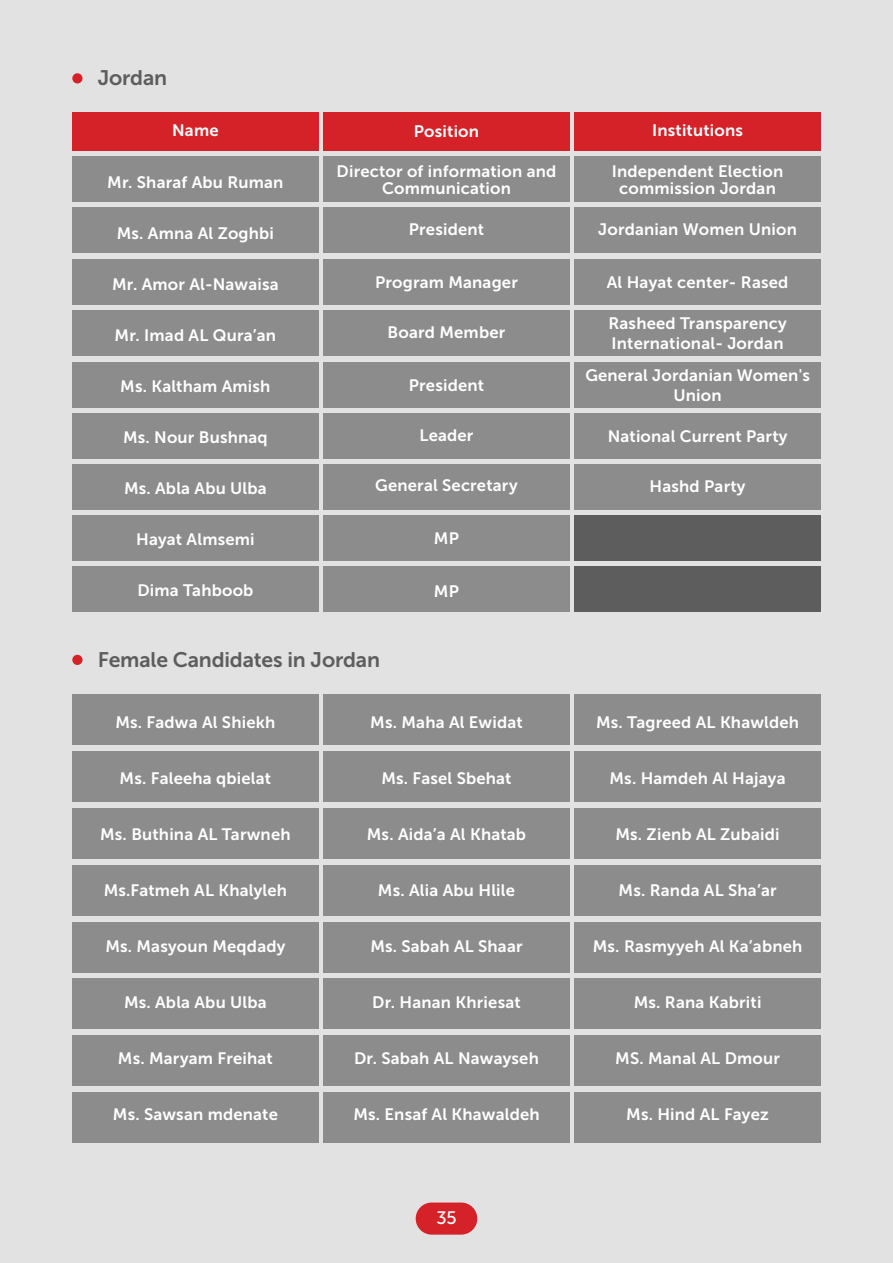
<style>
.page{position:relative;width:893px;height:1263px;background:#e2e2e2}
.page>*{position:absolute;margin:0;border:0;box-sizing:border-box;transform-origin:0 0}
.t1{font:21px "Museo Sans 700";letter-spacing:-.01em;color:#5d5d5d}
.t2{font:18px "Museo Sans 500";color:#fff}
.t3{font:16.5px/17px "Museo Sans 700";letter-spacing:.01em;color:#fff;text-align:center}
</style>
<div class="page">
<div style="left:416px;top:1202px;width:61px;height:32px;background:#d42228;border-radius:16px"></div>
<div style="left:72px;top:695px;width:246px;height:50px;background:#8c8c8c"></div>
<div style="left:323px;top:695px;width:247px;height:50px;background:#8c8c8c"></div>
<div style="left:574px;top:695px;width:247px;height:50px;background:#8c8c8c"></div>
<div style="left:72px;top:751px;width:246px;height:51px;background:#8c8c8c"></div>
<div style="left:323px;top:751px;width:247px;height:51px;background:#8c8c8c"></div>
<div style="left:574px;top:751px;width:247px;height:51px;background:#8c8c8c"></div>
<div style="left:72px;top:808px;width:246px;height:50px;background:#8c8c8c"></div>
<div style="left:323px;top:808px;width:247px;height:50px;background:#8c8c8c"></div>
<div style="left:574px;top:808px;width:247px;height:50px;background:#8c8c8c"></div>
<div style="left:72px;top:865px;width:246px;height:50px;background:#8c8c8c"></div>
<div style="left:323px;top:865px;width:247px;height:50px;background:#8c8c8c"></div>
<div style="left:574px;top:865px;width:247px;height:50px;background:#8c8c8c"></div>
<div style="left:72px;top:922px;width:246px;height:50px;background:#8c8c8c"></div>
<div style="left:323px;top:922px;width:247px;height:50px;background:#8c8c8c"></div>
<div style="left:574px;top:922px;width:247px;height:50px;background:#8c8c8c"></div>
<div style="left:72px;top:979px;width:246px;height:50px;background:#8c8c8c"></div>
<div style="left:323px;top:979px;width:247px;height:50px;background:#8c8c8c"></div>
<div style="left:574px;top:979px;width:247px;height:50px;background:#8c8c8c"></div>
<div style="left:72px;top:1036px;width:246px;height:50px;background:#8c8c8c"></div>
<div style="left:72px;top:1092px;width:246px;height:50px;background:#8c8c8c"></div>
<div style="left:323px;top:1036px;width:247px;height:50px;background:#8c8c8c"></div>
<div style="left:574px;top:1036px;width:247px;height:50px;background:#8c8c8c"></div>
<div style="left:323px;top:1092px;width:247px;height:50px;background:#8c8c8c"></div>
<div style="left:574px;top:1092px;width:247px;height:50px;background:#8c8c8c"></div>
<div style="left:72px;top:73px;width:11px;height:10px;background:#d42228;border-radius:50%"></div>
<div style="left:72px;top:655px;width:11px;height:10px;background:#d42228;border-radius:50%"></div>
<div style="left:72px;top:112px;width:246px;height:39px;background:#d42228"></div>
<div style="left:323px;top:112px;width:247px;height:39px;background:#d42228"></div>
<div style="left:574px;top:112px;width:247px;height:39px;background:#d42228"></div>
<div style="left:72px;top:156px;width:246px;height:46px;background:#8c8c8c"></div>
<div style="left:323px;top:156px;width:247px;height:46px;background:#8c8c8c"></div>
<div style="left:574px;top:156px;width:247px;height:46px;background:#8c8c8c"></div>
<div style="left:72px;top:208px;width:246px;height:45px;background:#8c8c8c"></div>
<div style="left:323px;top:208px;width:247px;height:45px;background:#8c8c8c"></div>
<div style="left:574px;top:208px;width:247px;height:45px;background:#8c8c8c"></div>
<div style="left:72px;top:259px;width:246px;height:46px;background:#8c8c8c"></div>
<div style="left:323px;top:259px;width:247px;height:46px;background:#8c8c8c"></div>
<div style="left:574px;top:259px;width:247px;height:46px;background:#8c8c8c"></div>
<div style="left:72px;top:311px;width:246px;height:45px;background:#8c8c8c"></div>
<div style="left:323px;top:311px;width:247px;height:45px;background:#8c8c8c"></div>
<div style="left:574px;top:311px;width:247px;height:45px;background:#8c8c8c"></div>
<div style="left:72px;top:362px;width:246px;height:45px;background:#8c8c8c"></div>
<div style="left:323px;top:362px;width:247px;height:45px;background:#8c8c8c"></div>
<div style="left:574px;top:362px;width:247px;height:45px;background:#8c8c8c"></div>
<div style="left:72px;top:413px;width:246px;height:46px;background:#8c8c8c"></div>
<div style="left:323px;top:413px;width:247px;height:46px;background:#8c8c8c"></div>
<div style="left:574px;top:413px;width:247px;height:46px;background:#8c8c8c"></div>
<div style="left:72px;top:464px;width:246px;height:46px;background:#8c8c8c"></div>
<div style="left:323px;top:464px;width:247px;height:46px;background:#8c8c8c"></div>
<div style="left:574px;top:464px;width:247px;height:46px;background:#8c8c8c"></div>
<div style="left:72px;top:515px;width:246px;height:46px;background:#8c8c8c"></div>
<div style="left:323px;top:515px;width:247px;height:46px;background:#8c8c8c"></div>
<div style="left:574px;top:515px;width:247px;height:46px;background:#5d5d5d"></div>
<div style="left:72px;top:566px;width:246px;height:46px;background:#8c8c8c"></div>
<div style="left:323px;top:566px;width:247px;height:46px;background:#8c8c8c"></div>
<div style="left:574px;top:566px;width:247px;height:46px;background:#5d5d5d"></div>
<p class="t1" style="left:98px;top:66px;width:71px">Jordan</p>
<p class="t3" style="left:172px;top:122px;width:48px">Name</p>
<p class="t3" style="left:107px;top:173px;width:178px">Mr. Sharaf Abu Ruman</p>
<p class="t3" style="left:117px;top:224px;width:159px">Ms. Amna Al Zoghbi</p>
<p class="t3" style="left:112px;top:275px;width:168px">Mr. Amor Al-Nawaisa</p>
<p class="t3" style="left:115px;top:326px;width:163px">Mr. Imad AL Qura’an</p>
<p class="t3" style="left:120px;top:377px;width:152px">Ms. Kaltham Amish</p>
<p class="t3" style="left:123px;top:428px;width:146px">Ms. Nour Bushnaq</p>
<p class="t3" style="left:124px;top:479px;width:144px">Ms. Abla Abu Ulba</p>
<p class="t3" style="left:136px;top:530px;width:120px">Hayat Almsemi</p>
<p class="t3" style="left:137px;top:581px;width:118px">Dima Tahboob</p>
<p class="t3" style="left:414px;top:122px;width:67px">Position</p>
<p class="t3" style="left:337px;top:163px;width:221px">Director of information and<br>Communication</p>
<p class="t3" style="left:409px;top:221px;width:77px">President</p>
<p class="t3" style="left:375px;top:274px;width:144px">Program Manager</p>
<p class="t3" style="left:388px;top:324px;width:119px">Board Member</p>
<p class="t3" style="left:409px;top:377px;width:77px">President</p>
<p class="t3" style="left:419px;top:427px;width:55px">Leader</p>
<p class="t3" style="left:375px;top:477px;width:144px">General Secretary</p>
<p class="t3" style="left:434px;top:530px;width:27px">MP</p>
<p class="t3" style="left:434px;top:583px;width:27px">MP</p>
<p class="t3" style="left:652px;top:122px;width:92px">Institutions</p>
<p class="t3" style="left:612px;top:163px;width:173px">Independent Election commission Jordan</p>
<p class="t3" style="left:598px;top:221px;width:200px">Jordanian Women Union</p>
<p class="t3" style="left:607px;top:274px;width:183px">Al Hayat center- Rased</p>
<p class="t3" style="left:608px;top:314px;width:180px;line-height:20px;text-align:left">Rasheed Transparency<br>International- Jordan</p>
<p class="t3" style="left:585px;top:365px;width:226px;line-height:20px">General Jordanian Women's<br>Union</p>
<p class="t3" style="left:608px;top:428px;width:181px">National Current Party</p>
<p class="t3" style="left:650px;top:478px;width:97px">Hashd Party</p>
<p class="t1" style="left:98px;top:648px;width:284px">Female Candidates in Jordan</p>
<p class="t3" style="left:115px;top:714px;width:161px">Ms. Fadwa Al Shiekh</p>
<p class="t3" style="left:370px;top:714px;width:154px">Ms. Maha Al Ewidat</p>
<p class="t3" style="left:596px;top:714px;width:204px">Ms. Tagreed AL Khawldeh</p>
<p class="t3" style="left:120px;top:770px;width:153px">Ms. Faleeha qbielat</p>
<p class="t3" style="left:381px;top:770px;width:132px">Ms. Fasel Sbehat</p>
<p class="t3" style="left:609px;top:770px;width:178px">Ms. Hamdeh Al Hajaya</p>
<p class="t3" style="left:100px;top:826px;width:192px">Ms. Buthina AL Tarwneh</p>
<p class="t3" style="left:367px;top:826px;width:161px">Ms. Aida’a Al Khatab</p>
<p class="t3" style="left:615px;top:826px;width:166px">Ms. Zienb AL Zubaidi</p>
<p class="t3" style="left:104px;top:882px;width:185px">Ms.Fatmeh AL Khalyleh</p>
<p class="t3" style="left:378px;top:882px;width:139px">Ms. Alia Abu Hlile</p>
<p class="t3" style="left:619px;top:882px;width:160px">Ms. Randa AL Sha’ar</p>
<p class="t3" style="left:105px;top:938px;width:182px">Ms. Masyoun Meqdady</p>
<p class="t3" style="left:370px;top:938px;width:154px">Ms. Sabah AL Shaar</p>
<p class="t3" style="left:593px;top:938px;width:211px">Ms. Rasmyyeh Al Ka’abneh</p>
<p class="t3" style="left:124px;top:994px;width:144px">Ms. Abla Abu Ulba</p>
<p class="t3" style="left:372px;top:994px;width:150px">Dr. Hanan Khriesat</p>
<p class="t3" style="left:634px;top:994px;width:129px">Ms. Rana Kabriti</p>
<p class="t3" style="left:118px;top:1049px;width:156px">Ms. Maryam Freihat</p>
<p class="t3" style="left:354px;top:1050px;width:186px">Dr. Sabah AL Nawayseh</p>
<p class="t3" style="left:615px;top:1050px;width:166px">MS. Manal AL Dmour</p>
<p class="t3" style="left:113px;top:1105px;width:167px">Ms. Sawsan mdenate</p>
<p class="t3" style="left:353px;top:1105px;width:188px">Ms. Ensaf Al Khawaldeh</p>
<p class="t3" style="left:626px;top:1105px;width:144px">Ms. Hind AL Fayez</p>
<p class="t2" style="left:436px;top:1208px;width:22px">35</p>
</div>
